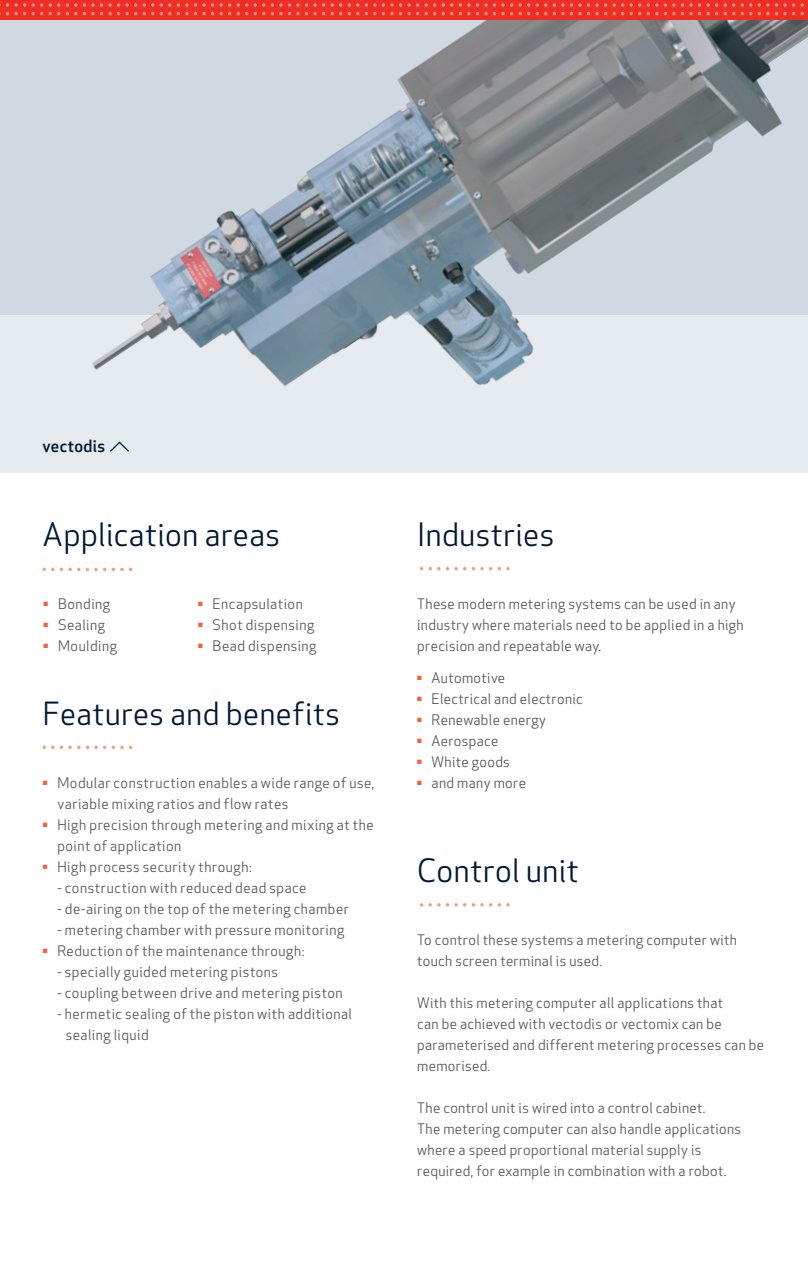
<style>
.page{position:relative;width:808px;height:1263px;background:#fff}
.page>*{position:absolute;margin:0;border:0;box-sizing:border-box;transform-origin:0 0}
.t1{font:31.5px "Apex New";letter-spacing:.015em;color:#001932}
.t2{font:31.2px "Apex New";letter-spacing:.02em;color:#001932}
.t3{font:500 16.5px "Apex New";letter-spacing:.025em;color:#001932}
.t4{font:14.25px/21px "Apex New";letter-spacing:.025em;color:#57585a}
</style>
<div class="page">
<svg style="left:43px;top:568px;width:37px;height:3px"></svg>
<svg style="left:86px;top:568px;width:20px;height:3px"></svg>
<svg style="left:112px;top:568px;width:20px;height:3px"></svg>
<svg style="left:420px;top:903px;width:20px;height:3px"></svg>
<svg style="left:446px;top:903px;width:20px;height:3px"></svg>
<svg style="left:472px;top:903px;width:20px;height:3px"></svg>
<svg style="left:498px;top:903px;width:12px;height:3px"></svg>
<img style="left:0;top:19px;width:808px;height:454px">
<svg style="left:420px;top:567px;width:20px;height:3px"></svg>
<svg style="left:446px;top:567px;width:20px;height:3px"></svg>
<svg style="left:472px;top:567px;width:20px;height:3px"></svg>
<svg style="left:498px;top:567px;width:12px;height:3px"></svg>
<svg style="left:110px;top:441px;width:19px;height:11px"></svg>
<div style="left:0;top:0;width:808px;height:19px;background:#ee2e22"></div>
<svg style="left:0;top:3px;width:154px;height:12px"></svg>
<svg style="left:160px;top:3px;width:88px;height:12px"></svg>
<svg style="left:254px;top:3px;width:199px;height:12px"></svg>
<svg style="left:459px;top:3px;width:88px;height:12px"></svg>
<svg style="left:553px;top:3px;width:199px;height:12px"></svg>
<svg style="left:758px;top:3px;width:46px;height:13px"></svg>
<svg style="left:43px;top:746px;width:37px;height:3px"></svg>
<svg style="left:86px;top:746px;width:20px;height:3px"></svg>
<svg style="left:112px;top:746px;width:20px;height:3px"></svg>
<p class="t3" style="left:43px;top:434px;width:64px">vectodis</p>
<h1 class="t1" style="left:43px;top:515px;width:238px">Application areas</h1>
<p class="t4" style="left:43px;top:593px;width:68px"><sup>▪</sup> Bonding</p>
<p class="t4" style="left:43px;top:614px;width:63px"><sup>▪</sup> Sealing</p>
<p class="t4" style="left:43px;top:635px;width:75px"><sup>▪</sup> Moulding</p>
<p class="t4" style="left:198px;top:593px;width:107px"><sup>▪</sup> Encapsulation</p>
<p class="t4" style="left:198px;top:614px;width:118px"><sup>▪</sup> Shot dispensing</p>
<p class="t4" style="left:198px;top:635px;width:120px"><sup>▪</sup> Bead dispensing</p>
<h2 class="t2" style="left:43px;top:693px;width:298px">Features and benefits</h2>
<p class="t4" style="left:57px;top:772px;width:319px;text-indent:-15px"><sup>▪</sup> Modular construction enables a wide range of use, variable mixing ratios and flow rates</p>
<p class="t4" style="left:57px;top:814px;width:318px;text-indent:-15px"><sup>▪</sup> High precision through metering and mixing at the point of application</p>
<p class="t4" style="left:43px;top:856px;width:211px"><sup>▪</sup> High process security through:</p>
<p class="t4" style="left:57px;top:877px;width:251px">- construction with reduced dead space</p>
<p class="t4" style="left:57px;top:898px;width:293px">- de-airing on the top of the metering chamber</p>
<p class="t4" style="left:57px;top:919px;width:288px">- metering chamber with pressure monitoring</p>
<p class="t4" style="left:43px;top:940px;width:264px"><sup>▪</sup> Reduction of the maintenance through:</p>
<p class="t4" style="left:57px;top:961px;width:222px">- specially guided metering pistons</p>
<p class="t4" style="left:57px;top:982px;width:287px">- coupling between drive and metering piston</p>
<p class="t4" style="left:66px;top:1003px;width:288px;text-indent:-8px">- hermetic sealing of the piston with additional sealing liquid</p>
<h1 class="t1" style="left:417px;top:515px;width:139px">Industries</h1>
<p class="t4" style="left:417px;top:593px;width:328px">These modern metering systems can be used in any industry where materials need to be applied in a high precision and repeatable way.</p>
<p class="t4" style="left:417px;top:667px;width:90px"><sup>▪</sup> Automotive</p>
<p class="t4" style="left:417px;top:688px;width:168px"><sup>▪</sup> Electrical and electronic</p>
<p class="t4" style="left:417px;top:709px;width:131px"><sup>▪</sup> Renewable energy</p>
<p class="t4" style="left:417px;top:730px;width:83px"><sup>▪</sup> Aerospace</p>
<p class="t4" style="left:417px;top:751px;width:95px"><sup>▪</sup> White goods</p>
<p class="t4" style="left:417px;top:772px;width:111px"><sup>▪</sup> and many more</p>
<h1 class="t1" style="left:417px;top:851px;width:163px">Control unit</h1>
<p class="t4" style="left:417px;top:929px;width:321px">To control these systems a metering computer with touch screen terminal is used.</p>
<p class="t4" style="left:417px;top:992px;width:348px">With this metering computer all applications that<br>can be achieved with vectodis or vectomix can be parameterised and different metering processes can be memorised.</p>
<p class="t4" style="left:417px;top:1097px;width:325px">The control unit is wired into a control cabinet.<br>The metering computer can also handle applications where a speed proportional material supply is required, for example in combination with a robot.</p>
</div>
